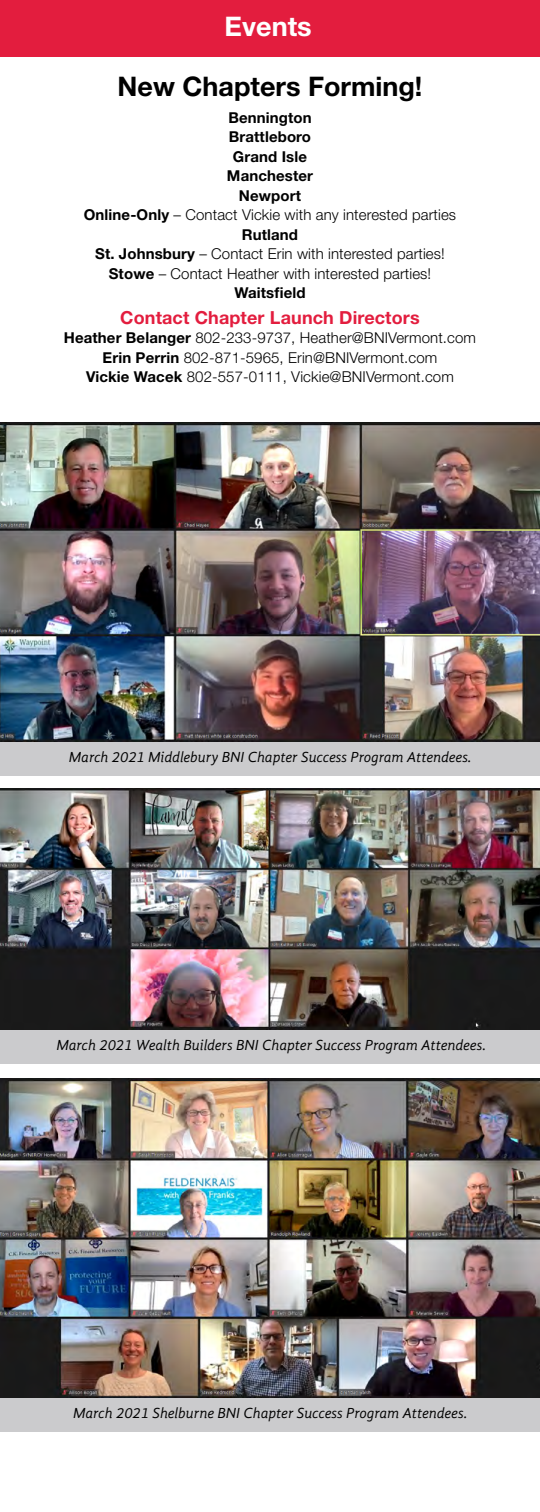
<style>
.page{position:relative;width:540px;height:1512px;background:#fff}
.page>*{position:absolute;margin:0;border:0;box-sizing:border-box;transform-origin:0 0}
.t1{font:700 27px "Helvetica Neue";color:#000}
.t2{font:700 27px "Helvetica Neue";color:#fff}
.t3{font:700 18px "Helvetica Neue";letter-spacing:.01em;color:#e31d3e}
.t4{font:300 15px/19.5px "Helvetica Neue";letter-spacing:.01em;color:#000;text-align:center}
.t5{font:italic 15px "Gandhi Sans";color:#000}
.s1{font-weight:700}
</style>
<div class="page">
<div style="left:0;top:0;width:540px;height:56px;background:#e31d3e"></div>
<div style="left:0;top:1029px;width:540px;height:34px;background:#cbcbcd"></div>
<img style="left:0;top:788px;width:540px;height:241px">
<div style="left:0;top:741px;width:540px;height:34px;background:#cbcbcd"></div>
<div style="left:0;top:1397px;width:540px;height:34px;background:#cbcbcd"></div>
<img style="left:0;top:422px;width:540px;height:320px">
<img style="left:0;top:1078px;width:540px;height:320px">
<p class="t2" style="left:225px;top:10px;width:89px">Events</p>
<p class="t1" style="left:118px;top:69px;width:306px">New Chapters Forming!</p>
<p class="t4" style="left:84px;top:107px;width:374px"><span class="s1">Bennington<br>Brattleboro<br>Grand Isle<br>Manchester<br>Newport<br>Online-Only</span> – Contact Vickie with any interested parties<br><span class="s1">Rutland<br>St. Johnsbury</span> – Contact Erin with interested parties!<br><span class="s1">Stowe</span> – Contact Heather with interested parties!<br><span class="s1">Waitsfield</span></p>
<p class="t3" style="left:120px;top:306px;width:301px">Contact Chapter Launch Directors</p>
<p class="t4" style="left:64px;top:328px;width:414px"><span class="s1">Heather Belanger</span> 802-233-9737, Heather@BNIVermont.com</p>
<p class="t4" style="left:86px;top:347px;width:369px"><span class="s1">Erin Perrin</span> 802-871-5965, Erin@BNIVermont.com<br><span class="s1">Vickie Wacek</span> 802-557-0111, Vickie@BNIVermont.com</p>
<p class="t5" style="left:69px;top:749px;width:404px">March 2021 Middlebury BNI Chapter Success Program Attendees.</p>
<p class="t5" style="left:56px;top:1036px;width:431px">March 2021 Wealth Builders BNI Chapter Success Program Attendees.</p>
<p class="t5" style="left:73px;top:1405px;width:396px">March 2021 Shelburne BNI Chapter Success Program Attendees.</p>
</div>
